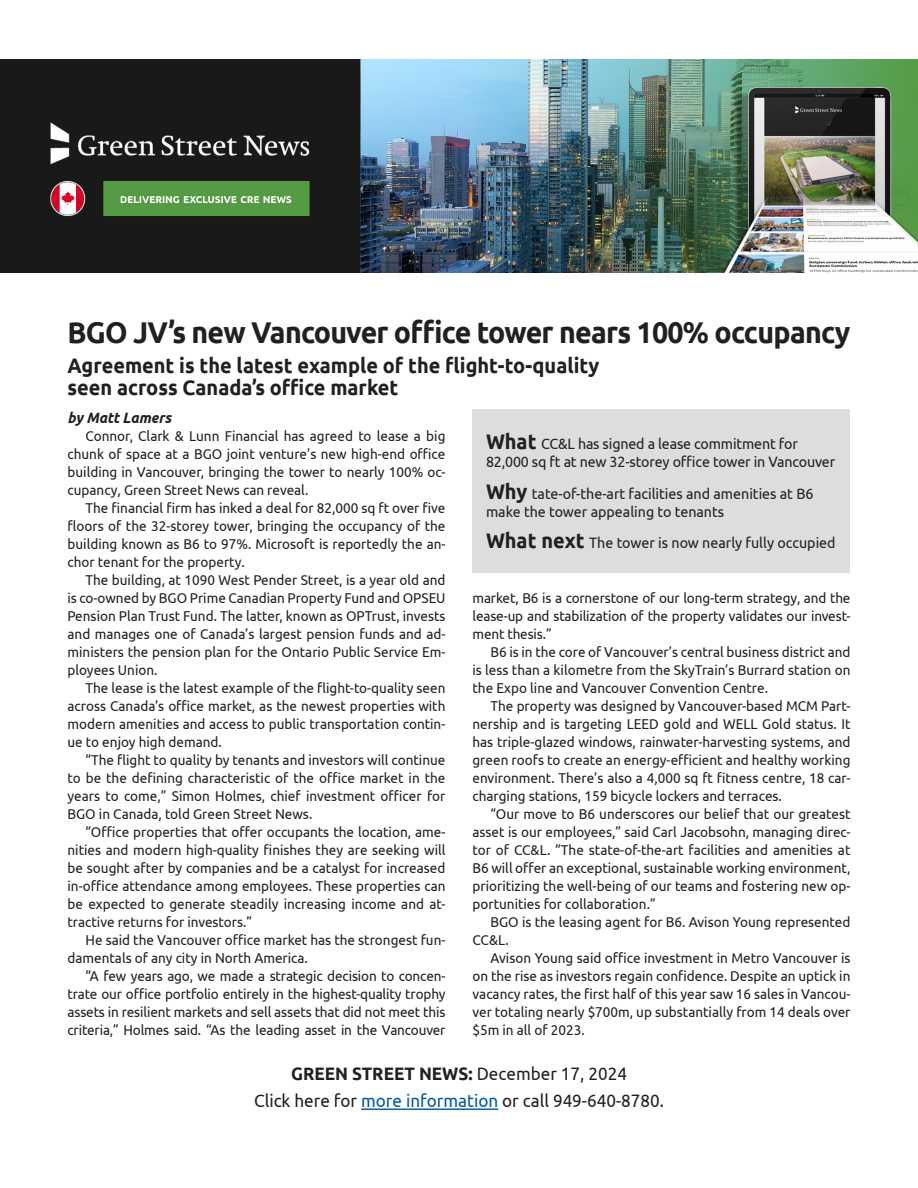
<style>
.page{position:relative;width:918px;height:1188px;background:#fff}
.page>*{position:absolute;margin:0;border:0;box-sizing:border-box;transform-origin:0 0}
.t1{font:700 30px "Ubuntu";letter-spacing:-.025em;color:#231f20;scale:.95 1}
.t2{font:700 21px/22.5px "Ubuntu";color:#231f20;scale:.95 1}
.t3{font:18px/27px "Ubuntu";color:#231f20;text-align:center;scale:.95 1}
.t4{font:15px/18px "Ubuntu";color:#231f20;scale:.95 1}
.t5{font:italic 700 15px "Ubuntu";color:#231f20;scale:.95 1}
.t6{font:14.25px/18px "Ubuntu";color:#231f20;text-align:justify;scale:.95 1}
.s1{font-weight:700;font-size:21px}
.s2{font-weight:700}
.s3{color:#01599f}
</style>
<div class="page">
<img style="left:0;top:59px;width:918px;height:214px">
<hr style="left:361px;top:1109px;width:137px;height:1px;background:#01599f">
<div style="left:472px;top:409px;width:378px;height:163px;background:#dcdddf"></div>
<h1 class="t1" style="left:68px;top:314px;width:826px">BGO JV’s new Vancouver office tower nears 100% occupancy</h1>
<h2 class="t2" style="left:68px;top:354px;width:561px">Agreement is the latest example of the flight-to-quality seen across Canada’s office market</h2>
<p class="t4" style="left:486px;top:434px;width:369px"><span class="s1">What</span> CC&amp;L has signed a lease commitment for<br>82,000 sq ft at new 32-storey office tower in Vancouver</p>
<p class="t4" style="left:486px;top:484px;width:346px"><span class="s1">Why</span> tate-of-the-art facilities and amenities at B6 make the tower appealing to tenants</p>
<p class="t4" style="left:486px;top:533px;width:370px"><span class="s1">What next</span> The tower is now nearly fully occupied</p>
<p class="t5" style="left:68px;top:409px;width:111px">by Matt Lamers</p>
<p class="t6" style="left:68px;top:426px;width:399px;text-indent:18px">Connor, Clark &amp; Lunn Financial has agreed to lease a big chunk of space at a BGO joint venture’s new high-end office building in Vancouver, bringing the tower to nearly 100% oc&shy;cupancy, Green Street News can reveal.</p>
<p class="t6" style="left:68px;top:498px;width:399px;text-indent:18px">The financial firm has inked a deal for 82,000 sq ft over five floors of the 32-storey tower, bringing the occupancy of the building known as B6 to 97%. Microsoft is reportedly the an&shy;chor tenant for the property.</p>
<p class="t6" style="left:68px;top:570px;width:399px;text-indent:18px">The building, at 1090 West Pender Street, is a year old and is co-owned by BGO Prime Canadian Property Fund and OPSEU Pension Plan Trust Fund. The latter, known as OPTrust, invests and manages one of Canada’s largest pension funds and ad&shy;ministers the pension plan for the Ontario Public Service Em&shy;ployees Union.</p>
<p class="t6" style="left:68px;top:678px;width:399px;text-indent:18px">The lease is the latest example of the flight-to-quality seen across Canada’s office market, as the newest properties with modern amenities and access to public transportation contin&shy;ue to enjoy high demand.</p>
<p class="t6" style="left:68px;top:750px;width:399px;text-indent:18px">“The flight to quality by tenants and investors will continue to be the defining characteristic of the office market in the years to come,” Simon Holmes, chief investment officer for BGO in Canada, told Green Street News.</p>
<p class="t6" style="left:68px;top:822px;width:399px;text-indent:18px">“Office properties that offer occupants the location, ame&shy;nities and modern high-quality finishes they are seeking will be sought after by companies and be a catalyst for increased in-office attendance among employees. These properties can be expected to generate steadily increasing income and at&shy;tractive returns for investors.”</p>
<p class="t6" style="left:68px;top:930px;width:399px;text-indent:18px">He said the Vancouver office market has the strongest fun&shy;damentals of any city in North America.</p>
<p class="t6" style="left:68px;top:966px;width:399px;text-indent:18px">“A few years ago, we made a strategic decision to concen&shy;trate our office portfolio entirely in the highest-quality trophy assets in resilient markets and sell assets that did not meet this criteria,” Holmes said. “As the leading asset in the Vancouver</p>
<p class="t6" style="left:472px;top:588px;width:399px">market, B6 is a cornerstone of our long-term strategy, and the lease-up and stabilization of the property validates our invest&shy;ment thesis.”</p>
<p class="t6" style="left:472px;top:642px;width:399px;text-indent:18px">B6 is in the core of Vancouver’s central business district and is less than a kilometre from the SkyTrain’s Burrard station on the Expo line and Vancouver Convention Centre.</p>
<p class="t6" style="left:472px;top:696px;width:399px;text-indent:18px">The property was designed by Vancouver-based MCM Part&shy;nership and is targeting LEED gold and WELL Gold status. It has triple-glazed windows, rainwater-harvesting systems, and green roofs to create an energy-efficient and healthy working environment. There’s also a 4,000 sq ft fitness centre, 18 car&shy;charging stations, 159 bicycle lockers and terraces.</p>
<p class="t6" style="left:472px;top:804px;width:399px;text-indent:18px">“Our move to B6 underscores our belief that our greatest asset is our employees,” said Carl Jacobsohn, managing direc&shy;tor of CC&amp;L. “The state-of-the-art facilities and amenities at B6 will offer an exceptional, sustainable working environment, prioritizing the well-being of our teams and fostering new op&shy;portunities for collaboration.”</p>
<p class="t6" style="left:472px;top:912px;width:399px;text-indent:18px">BGO is the leasing agent for B6. Avison Young represented<br>CC&amp;L.</p>
<p class="t6" style="left:472px;top:948px;width:399px;text-indent:18px">Avison Young said office investment in Metro Vancouver is on the rise as investors regain confidence. Despite an uptick in vacancy rates, the first half of this year saw 16 sales in Vancou&shy;ver totaling nearly $700m, up substantially from 14 deals over $5m in all of 2023.</p>
<p class="t3" style="left:254px;top:1060px;width:433px"><span class="s2">GREEN STREET NEWS:</span> December 17, 2024<br>Click here for <span class="s3">more information</span> or call 949-640-8780.</p>
</div>
